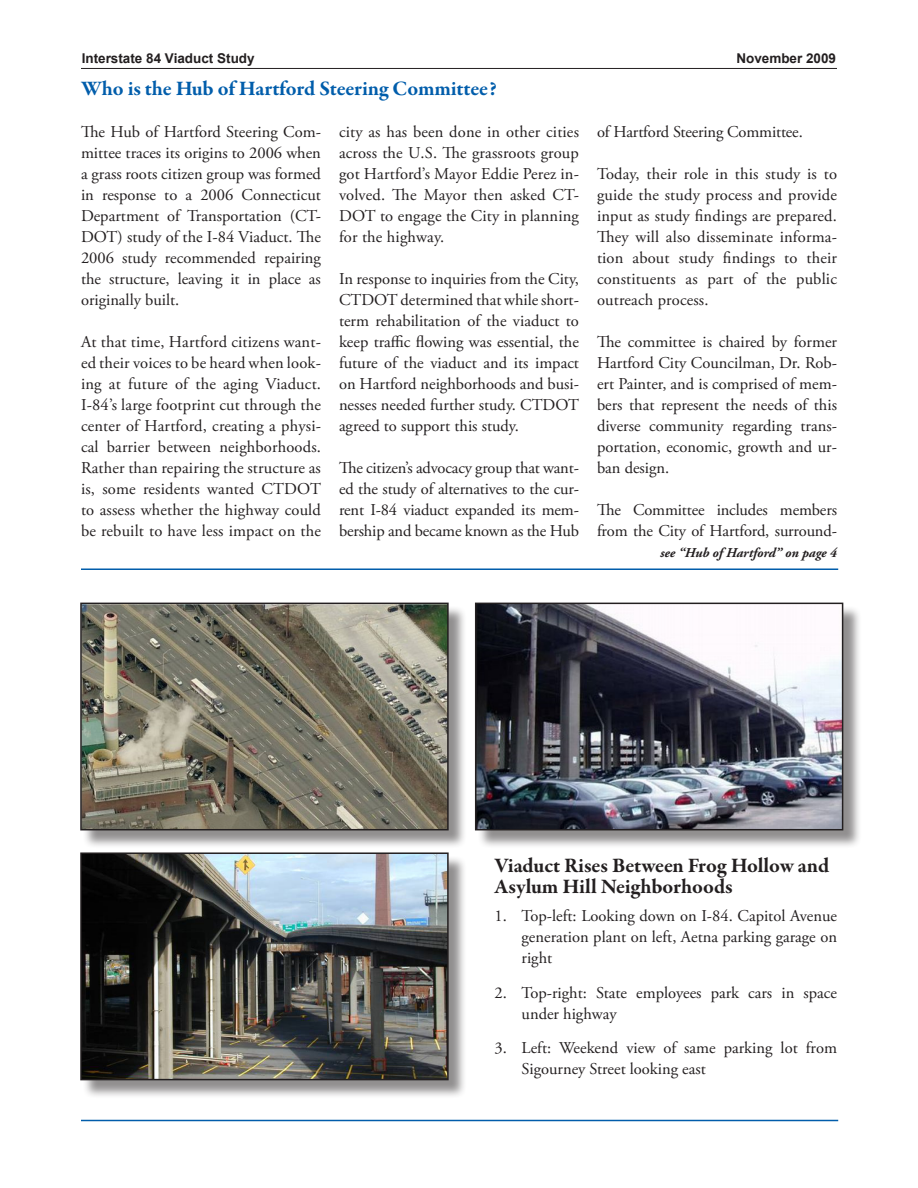
<style>
.page{position:relative;width:918px;height:1188px;background:#fff}
.page>*{position:absolute;margin:0;border:0;box-sizing:border-box;transform-origin:0 0}
.subhead{font:700 21px/21px "Garamond Premr Pro";letter-spacing:-.005em;color:#231f20}
.subhead-2{font:700 21px "Garamond Premr Pro";letter-spacing:-.01em;color:#015dab}
.t1{font:16.5px/21px "Adobe Garamond Pro";color:#231f20;text-align:justify}
.t2{font:700 13.5px "Arial";color:#231f20}
.t3{font:italic 700 13.5px "Adobe Garamond Pro";color:#231f20}
</style>
<div class="page">
<div style="left:82px;top:605px;width:386px;height:244px;background:#231f20;opacity:.5"></div>
<img style="left:83px;top:606px;width:363px;height:221px">
<div style="left:80px;top:603px;width:369px;height:227px;border:2px solid #231f20"></div>
<div style="left:82px;top:855px;width:386px;height:244px;background:#231f20;opacity:.5"></div>
<img style="left:83px;top:855px;width:363px;height:222px">
<div style="left:80px;top:852px;width:369px;height:228px;border:2px solid #231f20"></div>
<div style="left:477px;top:605px;width:385px;height:244px;background:#231f20;opacity:.5"></div>
<img style="left:478px;top:606px;width:362px;height:221px">
<div style="left:475px;top:603px;width:368px;height:227px;border:2px solid #231f20"></div>
<hr style="left:81px;top:1120px;width:757px;height:1px;background:#015dab">
<hr style="left:81px;top:568px;width:757px;height:2px;background:#015dab">
<hr style="left:81px;top:68px;width:756px;height:1px;background:#231f20">
<p class="t2" style="left:82px;top:50px;width:175px">Interstate 84 Viaduct Study</p>
<p class="t2" style="left:736px;top:50px;width:101px">November 2009</p>
<p class="subhead-2" style="left:81px;top:76px;width:417px">Who is the Hub of Hartford Steering Committee?</p>
<p class="t1" style="left:81px;top:122px;width:242px">The Hub of Hartford Steering Com&shy;mittee traces its origins to 2006 when a grass roots citizen group was formed in response to a 2006 Connecticut Department of Transportation (CT-DOT) study of the I-84 Viaduct. The 2006 study recommended repairing the structure, leaving it in place as originally built.</p>
<p class="t1" style="left:81px;top:332px;width:242px">At that time, Hartford citizens want&shy;ed their voices to be heard when look&shy;ing at future of the aging Viaduct.<br>I-84’s large footprint cut through the center of Hartford, creating a physi&shy;cal barrier between neighborhoods.<br>Rather than repairing the structure as is, some residents wanted CTDOT to assess whether the highway could be rebuilt to have less impact on the</p>
<p class="t1" style="left:339px;top:122px;width:242px">city as has been done in other cities across the U.S. The grassroots group got Hartford’s Mayor Eddie Perez in&shy;volved. The Mayor then asked CT-DOT to engage the City in planning for the highway.</p>
<p class="t1" style="left:339px;top:269px;width:242px">In response to inquiries from the City, CTDOT determined that while short&shy;term rehabilitation of the viaduct to keep traffic flowing was essential, the future of the viaduct and its impact on Hartford neighborhoods and busi&shy;nesses needed further study. CTDOT agreed to support this study.</p>
<p class="t1" style="left:339px;top:458px;width:242px">The citizen’s advocacy group that want&shy;ed the study of alternatives to the cur&shy;rent I-84 viaduct expanded its mem&shy;bership and became known as the Hub</p>
<p class="t1" style="left:597px;top:122px;width:207px">of Hartford Steering Committee.</p>
<p class="t1" style="left:597px;top:164px;width:242px">Today, their role in this study is to guide the study process and provide input as study findings are prepared.<br>They will also disseminate informa&shy;tion about study findings to their constituents as part of the public outreach process.</p>
<p class="t1" style="left:597px;top:332px;width:242px">The committee is chaired by former Hartford City Councilman, Dr. Rob&shy;ert Painter, and is comprised of mem&shy;bers that represent the needs of this diverse community regarding trans&shy;portation, economic, growth and ur&shy;ban design.</p>
<p class="t1" style="left:597px;top:500px;width:242px">The Committee includes members from the City of Hartford, surround-</p>
<p class="t3" style="left:660px;top:545px;width:178px">see “Hub of Hartford” on page 4</p>
<p class="subhead" style="left:495px;top:855px;width:336px">Viaduct Rises Between Frog Hollow and<br>Asylum Hill Neighborhoods</p>
<p class="t1" style="left:522px;top:906px;width:317px;text-indent:-27px">1. Top-left: Looking down on I-84. Capitol Avenue generation plant on left, Aetna parking garage on right</p>
<p class="t1" style="left:522px;top:982px;width:317px;text-indent:-27px">2. Top-right: State employees park cars in space under highway</p>
<p class="t1" style="left:522px;top:1038px;width:317px;text-indent:-27px">3. Left: Weekend view of same parking lot from<br>Sigourney Street looking east</p>
</div>
